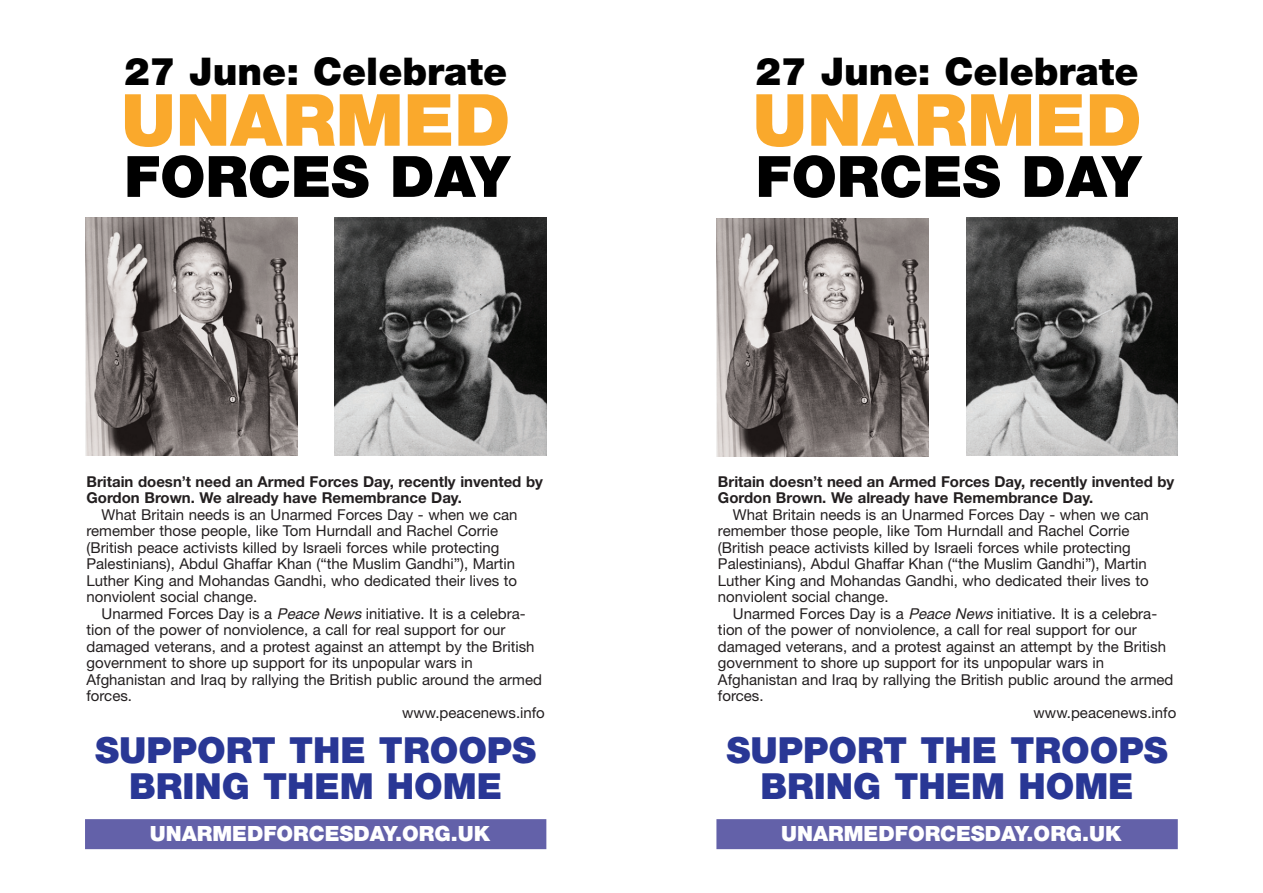
<style>
.page{position:relative;width:1263px;height:893px;background:#fff}
.page>*{position:absolute;margin:0;border:0;box-sizing:border-box;transform-origin:0 0}
.t1{font:900 72px "Helvetica Neue";color:#faa92c}
.t2{font:900 57px "Helvetica Neue";color:#000}
.t3{font:900 38.25px "Helvetica Neue";color:#000}
.t4{font:900 36px/36px "Helvetica Neue";color:#293795;text-align:center}
.t5{font:900 21px "Helvetica Neue";color:#fff}
.t6{font:15px/16.5px "Helvetica Neue";color:#231f20}
.t7{font:700 15px/16.5px "Helvetica Neue";color:#231f20}
.s1{font-style:italic}
</style>
<div class="page">
<div style="left:85px;top:819px;width:461px;height:30px;background:#6361a9"></div>
<img style="left:85px;top:217px;width:213px;height:238px">
<img style="left:335px;top:217px;width:211px;height:238px">
<div style="left:716px;top:819px;width:462px;height:30px;background:#6361a9"></div>
<img style="left:716px;top:218px;width:213px;height:238px">
<img style="left:966px;top:217px;width:212px;height:238px">
<h3 class="t3" style="left:124px;top:58px;width:385px">27 June: Celebrate</h3>
<h1 class="t1" style="left:121px;top:94px;width:391px">UNARMED</h1>
<h2 class="t2" style="left:124px;top:156px;width:387px">FORCES DAY</h2>
<p class="t7" style="left:87px;top:474px;width:458px">Britain doesn’t need an Armed Forces Day, recently invented by<br>Gordon Brown. We already have Remembrance Day.</p>
<p class="t6" style="left:87px;top:507px;width:432px;text-indent:15px">What Britain needs is an Unarmed Forces Day - when we can remember those people, like Tom Hurndall and Rachel Corrie (British peace activists killed by Israeli forces while protecting Palestinians), Abdul Ghaffar Khan (“the Muslim Gandhi”), Martin Luther King and Mohandas Gandhi, who dedicated their lives to nonviolent social change.</p>
<p class="t6" style="left:102px;top:606px;width:426px">Unarmed Forces Day is a <span class="s1">Peace News</span> initiative. It is a celebra-</p>
<p class="t6" style="left:87px;top:623px;width:420px">tion of the power of nonviolence, a call for real support for our</p>
<p class="t6" style="left:87px;top:639px;width:450px">damaged veterans, and a protest against an attempt by the British</p>
<p class="t6" style="left:87px;top:656px;width:388px">government to shore up support for its unpopular wars in</p>
<p class="t6" style="left:87px;top:672px;width:457px">Afghanistan and Iraq by rallying the British public around the armed</p>
<p class="t6" style="left:87px;top:689px;width:47px">forces.</p>
<p class="t6" style="left:402px;top:705px;width:144px">www.peacenews.info</p>
<h3 class="t4" style="left:95px;top:735px;width:443px">SUPPORT THE TROOPS<br>BRING THEM HOME</h3>
<h3 class="t5" style="left:150px;top:826px;width:342px">UNARMEDFORCESDAY.ORG.UK</h3>
<h3 class="t3" style="left:756px;top:58px;width:385px">27 June: Celebrate</h3>
<h1 class="t1" style="left:753px;top:94px;width:391px">UNARMED</h1>
<h2 class="t2" style="left:756px;top:156px;width:387px">FORCES DAY</h2>
<p class="t7" style="left:718px;top:474px;width:458px">Britain doesn’t need an Armed Forces Day, recently invented by<br>Gordon Brown. We already have Remembrance Day.</p>
<p class="t6" style="left:718px;top:507px;width:432px;text-indent:15px">What Britain needs is an Unarmed Forces Day - when we can remember those people, like Tom Hurndall and Rachel Corrie (British peace activists killed by Israeli forces while protecting Palestinians), Abdul Ghaffar Khan (“the Muslim Gandhi”), Martin Luther King and Mohandas Gandhi, who dedicated their lives to nonviolent social change.</p>
<p class="t6" style="left:733px;top:606px;width:426px">Unarmed Forces Day is a <span class="s1">Peace News</span> initiative. It is a celebra-</p>
<p class="t6" style="left:718px;top:623px;width:420px">tion of the power of nonviolence, a call for real support for our</p>
<p class="t6" style="left:718px;top:639px;width:450px">damaged veterans, and a protest against an attempt by the British</p>
<p class="t6" style="left:718px;top:656px;width:388px">government to shore up support for its unpopular wars in</p>
<p class="t6" style="left:718px;top:672px;width:457px">Afghanistan and Iraq by rallying the British public around the armed</p>
<p class="t6" style="left:718px;top:689px;width:47px">forces.</p>
<p class="t6" style="left:1034px;top:705px;width:144px">www.peacenews.info</p>
<h3 class="t4" style="left:726px;top:735px;width:443px">SUPPORT THE TROOPS<br>BRING THEM HOME</h3>
<h3 class="t5" style="left:781px;top:826px;width:342px">UNARMEDFORCESDAY.ORG.UK</h3>
</div>
